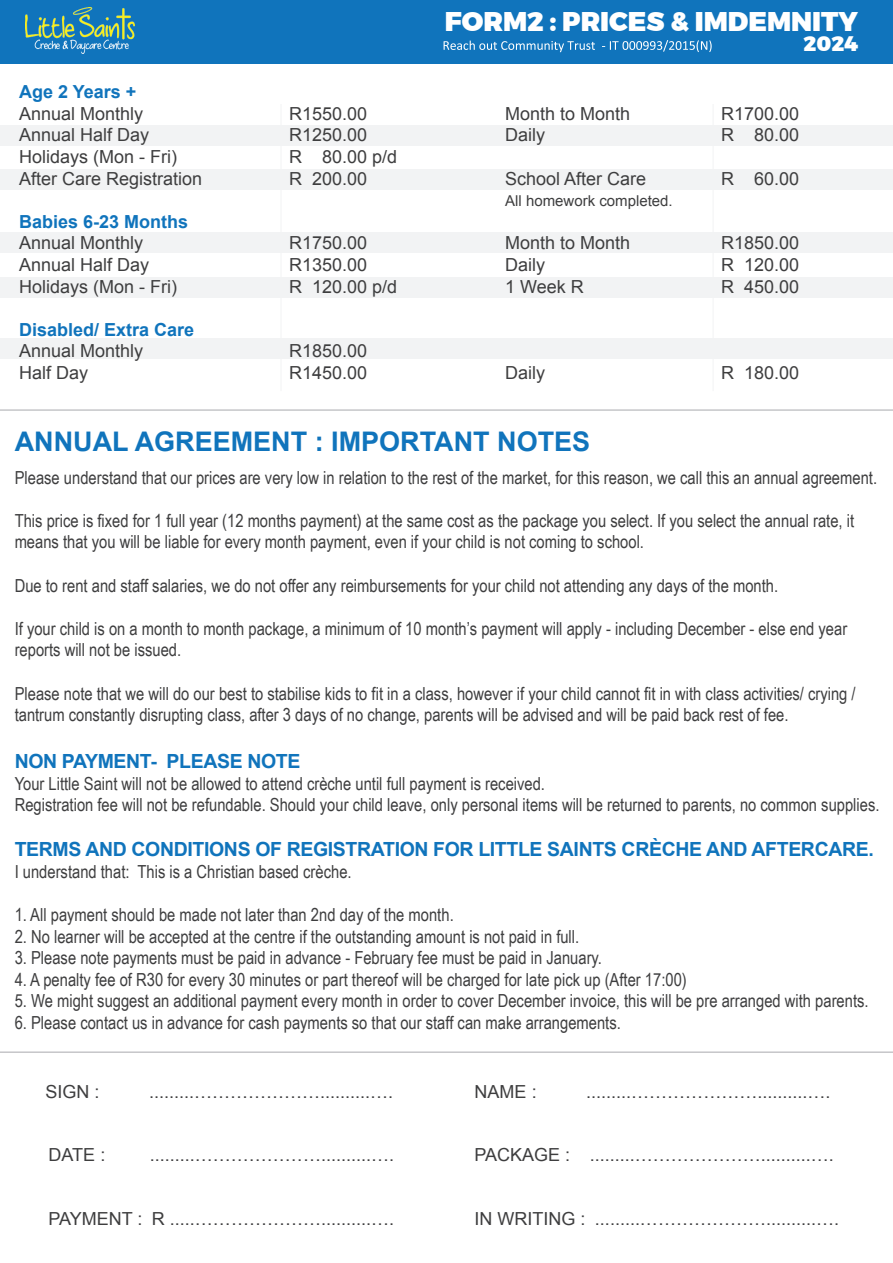
<style>
.page{position:relative;width:893px;height:1263px;background:#fff}
.page>*{position:absolute;margin:0;border:0;box-sizing:border-box;transform-origin:0 0}
.t1{font:700 27px "Arial";color:#1074bc}
.t2{font:900 27px "Montserrat";color:#fff}
.t3{font:900 21px "Montserrat";color:#fff}
.t4{font:700 19.5px "Arial";letter-spacing:-.02em;color:#1074bc}
.t5{font:18px/21.6px "Arial Narrow";color:#3e3e3f}
.t6{font:18px "Arial";color:#3e3e3f}
.t7{font:700 18px "Arial";color:#1074bc}
.t8{font:15px "Arial";color:#3e3e3f}
</style>
<div class="page">
<div style="left:0;top:0;width:893px;height:64px;background:#1074bc"></div>
<svg style="left:444px;top:41px;width:151px;height:11px"></svg>
<svg style="left:602px;top:40px;width:110px;height:12px"></svg>
<div style="left:0;top:339px;width:893px;height:20px;background:#f2f3f4"></div>
<div style="left:0;top:277px;width:893px;height:20px;background:#f2f3f4"></div>
<div style="left:0;top:232px;width:893px;height:20px;background:#f2f3f4"></div>
<div style="left:0;top:169px;width:893px;height:20px;background:#f2f3f4"></div>
<div style="left:0;top:126px;width:893px;height:20px;background:#f2f3f4"></div>
<hr style="left:713px;top:104px;width:1px;height:287px;background:#f2f3f4">
<hr style="left:281px;top:104px;width:1px;height:287px;background:#f2f3f4">
<img style="left:25px;top:8px;width:109px;height:45px">
<hr style="left:0;top:1052px;width:893px;height:1px;background:#a8a9ad">
<hr style="left:0;top:410px;width:893px;height:1px;background:#a8a9ad">
<h1 class="t2" style="left:445px;top:6px;width:415px">FORM2 : PRICES &amp; IMDEMNITY</h1>
<p class="t3" style="left:804px;top:31px;width:56px">2024</p>
<p class="t7" style="left:19px;top:79px;width:119px">Age 2 Years +</p>
<p class="t6" style="left:19px;top:101px;width:126px">Annual Monthly</p>
<p class="t6" style="left:289px;top:101px;width:80px">R1550.00</p>
<p class="t6" style="left:505px;top:101px;width:127px">Month to Month</p>
<p class="t6" style="left:721px;top:101px;width:80px">R1700.00</p>
<p class="t6" style="left:19px;top:123px;width:132px">Annual Half Day</p>
<p class="t6" style="left:289px;top:123px;width:80px">R1250.00</p>
<p class="t6" style="left:505px;top:123px;width:41px">Daily</p>
<p class="t6" style="left:721px;top:123px;width:80px">R 80.00</p>
<p class="t6" style="left:19px;top:144px;width:160px">Holidays (Mon - Fri)</p>
<p class="t6" style="left:289px;top:144px;width:110px">R 80.00 p/d</p>
<p class="t6" style="left:19px;top:166px;width:185px">After Care Registration</p>
<p class="t6" style="left:289px;top:166px;width:80px">R 200.00</p>
<p class="t6" style="left:505px;top:166px;width:143px">School After Care</p>
<p class="t6" style="left:721px;top:166px;width:80px">R 60.00</p>
<p class="t8" style="left:505px;top:191px;width:169px">All homework completed.</p>
<p class="t7" style="left:19px;top:209px;width:171px">Babies 6-23 Months</p>
<p class="t6" style="left:19px;top:231px;width:126px">Annual Monthly</p>
<p class="t6" style="left:289px;top:231px;width:80px">R1750.00</p>
<p class="t6" style="left:505px;top:231px;width:127px">Month to Month</p>
<p class="t6" style="left:721px;top:231px;width:80px">R1850.00</p>
<p class="t6" style="left:19px;top:252px;width:132px">Annual Half Day</p>
<p class="t6" style="left:289px;top:252px;width:80px">R1350.00</p>
<p class="t6" style="left:505px;top:252px;width:41px">Daily</p>
<p class="t6" style="left:721px;top:252px;width:80px">R 120.00</p>
<p class="t6" style="left:19px;top:274px;width:160px">Holidays (Mon - Fri)</p>
<p class="t6" style="left:289px;top:274px;width:110px">R 120.00 p/d</p>
<p class="t6" style="left:505px;top:274px;width:80px">1 Week R</p>
<p class="t6" style="left:721px;top:274px;width:80px">R 450.00</p>
<p class="t7" style="left:19px;top:317px;width:177px">Disabled/ Extra Care</p>
<p class="t6" style="left:19px;top:339px;width:126px">Annual Monthly</p>
<p class="t6" style="left:289px;top:339px;width:80px">R1850.00</p>
<p class="t6" style="left:19px;top:360px;width:71px">Half Day</p>
<p class="t6" style="left:289px;top:360px;width:80px">R1450.00</p>
<p class="t6" style="left:505px;top:360px;width:41px">Daily</p>
<p class="t6" style="left:721px;top:360px;width:80px">R 180.00</p>
<h1 class="t1" style="left:15px;top:423px;width:577px">ANNUAL AGREEMENT : IMPORTANT NOTES</h1>
<p class="t5" style="left:15px;top:466px;width:864px">Please understand that our prices are very low in relation to the rest of the market, for this reason, we call this an annual agreement.</p>
<p class="t5" style="left:15px;top:509px;width:841px">This price is fixed for 1 full year (12 months payment) at the same cost as the package you select. If you select the annual rate, it means that you will be liable for every month payment, even if your child is not coming to school.</p>
<p class="t5" style="left:15px;top:574px;width:765px">Due to rent and staff salaries, we do not offer any reimbursements for your child not attending any days of the month.</p>
<p class="t5" style="left:15px;top:617px;width:834px">If your child is on a month to month package, a minimum of 10 month’s payment will apply - including December - else end year reports will not be issued.</p>
<p class="t5" style="left:15px;top:682px;width:842px">Please note that we will do our best to stabilise kids to fit in a class, however if your child cannot fit in with class activities/ crying / tantrum constantly disrupting class, after 3 days of no change, parents will be advised and will be paid back rest of fee.</p>
<p class="t4" style="left:15px;top:747px;width:287px">NON PAYMENT- PLEASE NOTE</p>
<p class="t5" style="left:15px;top:772px;width:866px">Your Little Saint will not be allowed to attend crèche until full payment is received.<br>Registration fee will not be refundable. Should your child leave, only personal items will be returned to parents, no common supplies.</p>
<p class="t4" style="left:15px;top:836px;width:861px">TERMS AND CONDITIONS OF REGISTRATION FOR LITTLE SAINTS CRÈCHE AND AFTERCARE.</p>
<p class="t5" style="left:15px;top:860px;width:338px">I understand that: This is a Christian based crèche.</p>
<p class="t5" style="left:15px;top:903px;width:441px">1. All payment should be made not later than 2nd day of the month.</p>
<p class="t5" style="left:15px;top:925px;width:566px">2. No learner will be accepted at the centre if the outstanding amount is not paid in full.</p>
<p class="t5" style="left:15px;top:946px;width:589px">3. Please note payments must be paid in advance - February fee must be paid in January.</p>
<p class="t5" style="left:15px;top:968px;width:674px">4. A penalty fee of R30 for every 30 minutes or part thereof will be charged for late pick up (After 17:00)</p>
<p class="t5" style="left:15px;top:989px;width:855px">5. We might suggest an additional payment every month in order to cover December invoice, this will be pre arranged with parents.</p>
<p class="t5" style="left:15px;top:1011px;width:608px">6. Please contact us in advance for cash payments so that our staff can make arrangements.</p>
<p class="t6" style="left:46px;top:1079px;width:56px">SIGN :</p>
<p class="t6" style="left:149px;top:1079px;width:246px">.........…………………..........….</p>
<p class="t6" style="left:475px;top:1079px;width:64px">NAME :</p>
<p class="t6" style="left:586px;top:1079px;width:246px">.........…………………..........….</p>
<p class="t6" style="left:49px;top:1142px;width:58px">DATE :</p>
<p class="t6" style="left:150px;top:1142px;width:246px">.........…………………..........….</p>
<p class="t6" style="left:475px;top:1142px;width:361px">PACKAGE : .........…………………..........….</p>
<p class="t6" style="left:49px;top:1206px;width:347px">PAYMENT : R .....…………………..........….</p>
<p class="t6" style="left:475px;top:1206px;width:366px">IN WRITING : .........…………………..........….</p>
</div>
